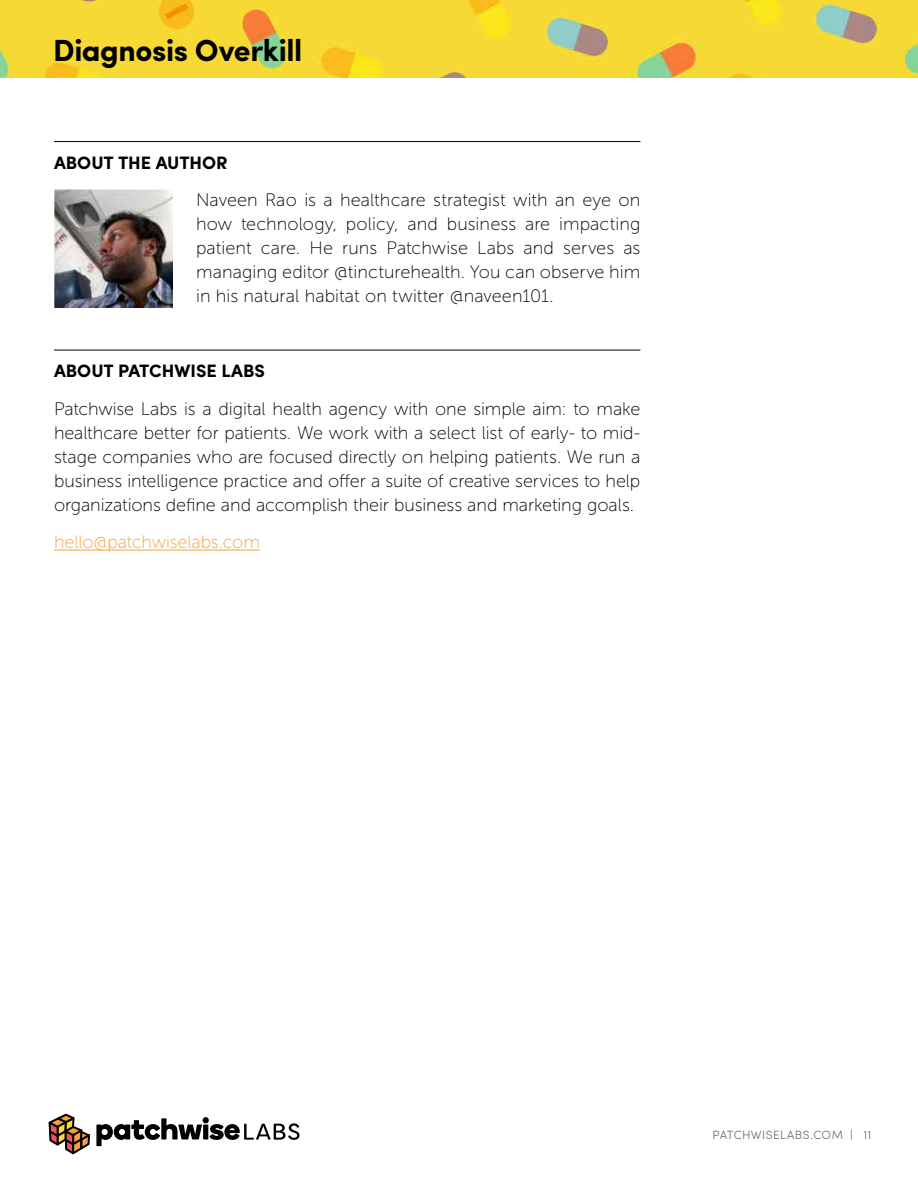
<style>
.page{position:relative;width:918px;height:1188px;background:#fff}
.page>*{position:absolute;margin:0;border:0;box-sizing:border-box;transform-origin:0 0}
.t1{font:700 30.6px "Sofia Pro";letter-spacing:-.015em;color:#000}
.t2{font:18px/24px "Museo Sans 100";color:#000;text-align:justify}
.t3{font:700 18px "Sofia Pro";color:#000}
.t4{font:18px "Museo Sans 100";letter-spacing:-.01em;color:#f99f36}
.t5{font:300 12px "Sofia Pro";letter-spacing:.03em;color:#6d6e71}
</style>
<div class="page">
<img style="left:0;top:0;width:918px;height:78px">
<svg style="left:48px;top:1113px;width:252px;height:42px"></svg>
<hr style="left:54px;top:141px;width:586px;height:1px;background:#000">
<hr style="left:54px;top:350px;width:586px;height:1px;background:#000">
<hr style="left:54px;top:550px;width:206px;height:1px;background:#f99f36">
<img style="left:54px;top:190px;width:118px;height:118px">
<h1 class="t1" style="left:53px;top:27px;width:251px">Diagnosis Overkill</h1>
<p class="t3" style="left:54px;top:149px;width:175px">ABOUT THE AUTHOR</p>
<p class="t2" style="left:196px;top:188px;width:446px">Naveen Rao is a healthcare strategist with an eye on how technology, policy, and business are impacting patient care. He runs Patchwise Labs and serves as managing editor @tincturehealth. You can observe him in his natural habitat on twitter @naveen101.</p>
<p class="t3" style="left:54px;top:357px;width:213px">ABOUT PATCHWISE LABS</p>
<p class="t2" style="left:54px;top:397px;width:588px">Patchwise Labs is a digital health agency with one simple aim: to make healthcare better for patients. We work with a select list of early- to mid&shy;stage companies who are focused directly on helping patients. We run a business intelligence practice and offer a suite of creative services to help organizations define and accomplish their business and marketing goals.</p>
<p class="t4" style="left:54px;top:532px;width:207px">hello@patchwiselabs.com</p>
<p class="t5" style="left:713px;top:1125px;width:160px">PATCHWISELABS.COM | 11</p>
</div>
